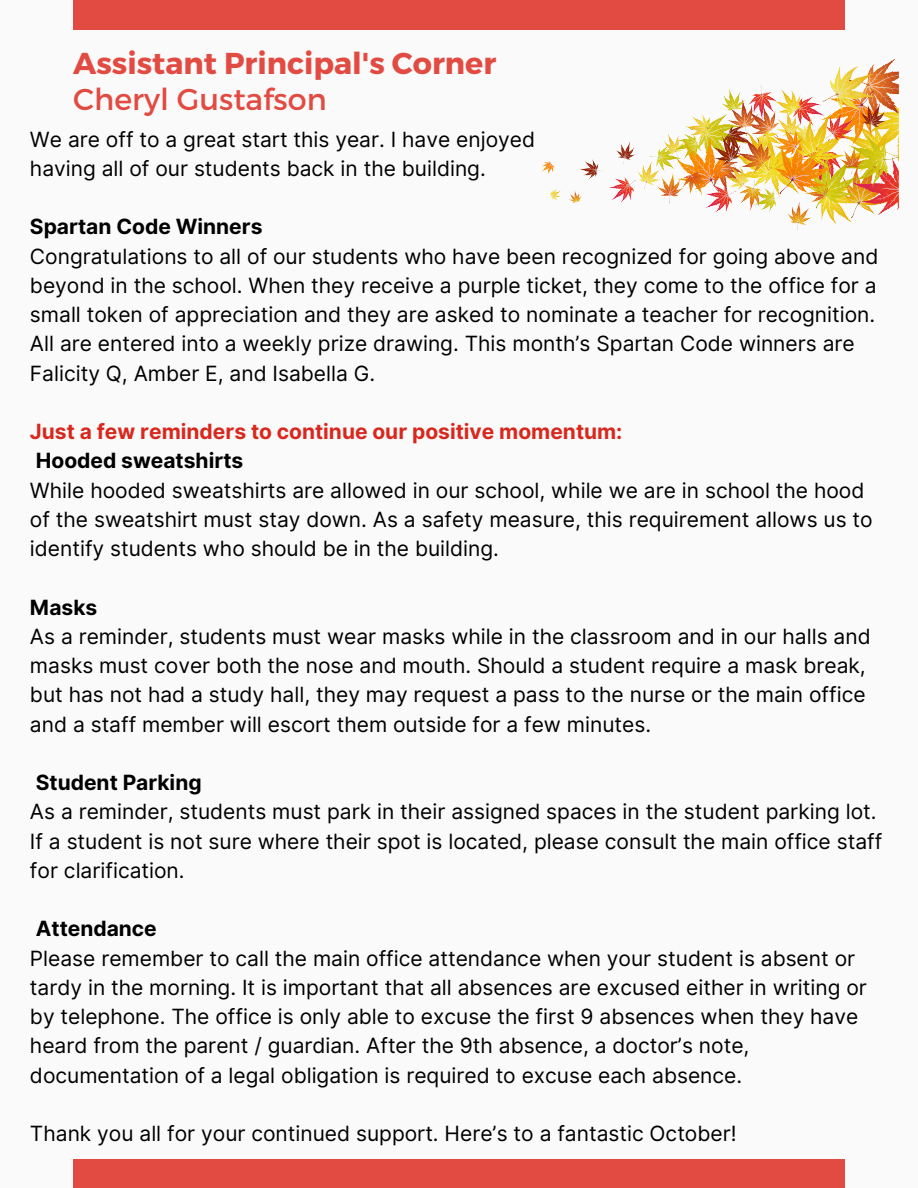
<style>
.page{position:relative;width:918px;height:1188px;background:#fafafa}
.page>*{position:absolute;margin:0;border:0;box-sizing:border-box;transform-origin:0 0}
.t1{font:700 30.15px "Montserrat";color:#e24b42}
.t2{font:30.15px "Montserrat";color:#e24b42}
.t3{font:21px/29.2px "Inter";color:#000}
.t4{font:700 21px "Inter";color:#000}
.t5{font:700 21px "Inter";color:#d8281e}
</style>
<div class="page">
<div style="left:73px;top:1159px;width:772px;height:29px;background:#e24b42"></div>
<div style="left:73px;top:0;width:772px;height:30px;background:#e24b42"></div>
<svg style="left:579px;top:161px;width:19px;height:17px"></svg>
<svg style="left:541px;top:162px;width:12px;height:13px"></svg>
<svg style="left:569px;top:190px;width:12px;height:13px"></svg>
<svg style="left:551px;top:189px;width:10px;height:11px"></svg>
<img style="left:609px;top:62px;width:289px;height:163px">
<h1 class="t1" style="left:73px;top:43px;width:425px">Assistant Principal's Corner</h1>
<h1 class="t2" style="left:73px;top:79px;width:255px">Cheryl Gustafson</h1>
<p class="t3" style="left:30px;top:124px;width:507px">We are off to a great start this year. I have enjoyed having all of our students back in the building.</p>
<p class="t4" style="left:30px;top:214px;width:234px">Spartan Code Winners</p>
<p class="t3" style="left:30px;top:241px;width:850px">Congratulations to all of our students who have been recognized for going above and beyond in the school. When they receive a purple ticket, they come to the office for a small token of appreciation and they are asked to nominate a teacher for recognition.<br>All are entered into a weekly prize drawing. This month’s Spartan Code winners are Falicity Q, Amber E, and Isabella G.</p>
<p class="t5" style="left:30px;top:419px;width:594px">Just a few reminders to continue our positive momentum:</p>
<p class="t4" style="left:36px;top:448px;width:209px">Hooded sweatshirts</p>
<p class="t3" style="left:30px;top:475px;width:844px">While hooded sweatshirts are allowed in our school, while we are in school the hood of the sweatshirt must stay down. As a safety measure, this requirement allows us to identify students who should be in the building.</p>
<p class="t4" style="left:30px;top:594px;width:69px">Masks</p>
<p class="t3" style="left:30px;top:622px;width:842px">As a reminder, students must wear masks while in the classroom and in our halls and masks must cover both the nose and mouth. Should a student require a mask break, but has not had a study hall, they may request a pass to the nurse or the main office and a staff member will escort them outside for a few minutes.</p>
<p class="t4" style="left:36px;top:770px;width:167px">Student Parking</p>
<p class="t3" style="left:30px;top:797px;width:854px">As a reminder, students must park in their assigned spaces in the student parking lot.<br>If a student is not sure where their spot is located, please consult the main office staff for clarification.</p>
<p class="t4" style="left:36px;top:916px;width:122px">Attendance</p>
<p class="t3" style="left:30px;top:943px;width:838px">Please remember to call the main office attendance when your student is absent or tardy in the morning. It is important that all absences are excused either in writing or by telephone. The office is only able to excuse the first 9 absences when they have heard from the parent / guardian. After the 9th absence, a doctor’s note, documentation of a legal obligation is required to excuse each absence.</p>
<p class="t3" style="left:30px;top:1119px;width:708px">Thank you all for your continued support. Here’s to a fantastic October!</p>
</div>
